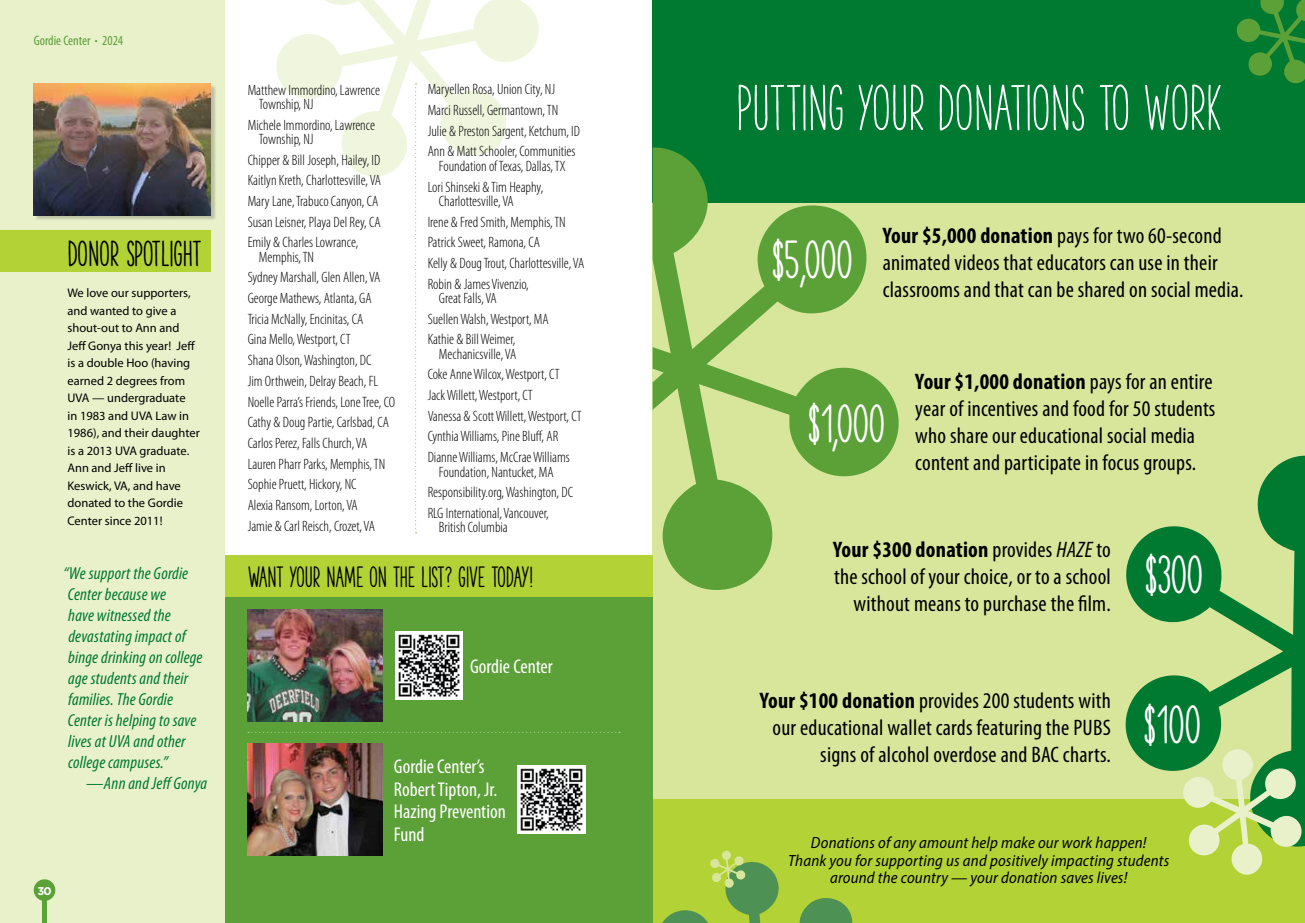
<style>
.page{position:relative;width:1305px;height:923px;background:#fff}
.page>*{position:absolute;margin:0;border:0;box-sizing:border-box;transform-origin:0 0}
.t1{font:700 60px "The Hand";color:#fff}
.t2{font:900 50px "The Hand";letter-spacing:.01em;color:#fff}
.t3{font:900 33.75px "The Hand";color:#000}
.t4{font:900 27.5px "The Hand";color:#000}
.t5{font:condensed 22.5px/27px "Myriad Pro";letter-spacing:.01em;color:#000}
.t6{font:condensed 20px/22.5px "Myriad Pro";color:#fff}
.t7{font:italic condensed 17.5px/21px "Myriad Pro";letter-spacing:.01em;color:#007931}
.t8{font:italic semi-condensed 16.25px/17.5px "Myriad Pro";letter-spacing:.01em;color:#000;text-align:center}
.t9{font:300 condensed 15px/20.6px "Myriad Pro";color:#000}
.t10{font:condensed 13.75px "Myriad Pro";color:#5ca038}
.t11{font:12.5px/17.5px "Myriad Pro";color:#000}
.t12{font:700 11.25px "Gotham";color:#fff}
.s1{font-size:11.25px}
.s2{font-weight:700}
.s3{font-style:italic}
</style>
<div class="page">
<div style="left:652px;top:0;width:653px;height:922px;background:#d7e69b"></div>
<div style="left:652px;top:0;width:653px;height:202px;background:#007931"></div>
<svg style="left:653px;top:147px;width:250px;height:443px"></svg>
<div style="left:652px;top:799px;width:653px;height:123px;background:#b3d235"></div>
<svg style="left:1236px;top:0;width:69px;height:84px"></svg>
<svg style="left:1125px;top:455px;width:180px;height:391px"></svg>
<div style="left:225px;top:555px;width:427px;height:367px;background:#5ca038"></div>
<svg style="left:276px;top:0;width:263px;height:177px"></svg>
<div style="left:225px;top:555px;width:427px;height:41px;background:#b3d235"></div>
<svg style="left:248px;top:731px;width:372px;height:2px"></svg>
<img style="left:395px;top:631px;width:68px;height:68px">
<img style="left:248px;top:609px;width:134px;height:112px">
<img style="left:518px;top:765px;width:67px;height:68px">
<img style="left:248px;top:743px;width:134px;height:112px">
<div style="left:0;top:0;width:225px;height:922px;background:#e9f1cb"></div>
<div style="left:35px;top:84px;width:182px;height:137px;background:#000;opacity:.2"></div>
<img style="left:34px;top:83px;width:176px;height:132px">
<div style="left:0;top:231px;width:211px;height:41px;background:#b3d235"></div>
<div style="left:34px;top:879px;width:21px;height:21px;background:#5ca038;border-radius:50%"></div>
<hr style="left:43px;top:899px;width:4px;height:23px;background:#5ca038">
<svg style="left:415px;top:83px;width:2px;height:450px"></svg>
<svg style="left:1181px;top:746px;width:123px;height:129px"></svg>
<svg style="left:663px;top:850px;width:190px;height:72px"></svg>
<p class="t10" style="left:34px;top:32px;width:91px">Gordie Center <span class="s1">•</span> 2024</p>
<h3 class="t3" style="left:68px;top:234px;width:135px">DONOR SPOTLIGHT</h3>
<p class="t11" style="left:68px;top:284px;width:134px">We love our supporters, and wanted to give a shout-out to Ann and<br>Jeff Gonya this year! Jeff is a double Hoo (having earned 2 degrees from<br>UVA — undergraduate<br>in 1983 and UVA Law in<br>1986), and their daughter is a 2013 UVA graduate.<br>Ann and Jeff live in<br>Keswick, VA, and have donated to the Gordie<br>Center since 2011!</p>
<p class="t7" style="left:63px;top:562px;width:141px">“We support the Gordie<br>Center because we<br>have witnessed the devastating impact of binge drinking on college age students and their families. The Gordie<br>Center is helping to save lives at UVA and other college campuses.”</p>
<p class="t7" style="left:86px;top:772px;width:123px">—Ann and Jeff Gonya</p>
<p class="t12" style="left:37px;top:883px;width:16px">30</p>
<p class="t9" style="left:259px;top:83px;width:123px;line-height:14.4px;text-indent:-11px">Matthew Immordino, Lawrence<br>Township, NJ</p>
<p class="t9" style="left:259px;top:118px;width:118px;line-height:14.4px;text-indent:-11px">Michele Immordino, Lawrence<br>Township, NJ</p>
<p class="t9" style="left:248px;top:150px;width:135px">Chipper &amp; Bill Joseph, Hailey, ID<br>Kaitlyn Kreth, Charlottesville, VA<br>Mary Lane, Trabuco Canyon, CA<br>Susan Leisner, Playa Del Rey, CA<br>Emily &amp; Charles Lowrance,</p>
<p class="t9" style="left:248px;top:247px;width:149px;text-indent:11px">Memphis, TN<br>Sydney Marshall, Glen Allen, VA<br>George Mathews, Atlanta, GA<br>Tricia McNally, Encinitas, CA<br>Gina Mello, Westport, CT<br>Shana Olson, Washington, DC<br>Jim Orthwein, Delray Beach, FL<br>Noelle Parra’s Friends, Lone Tree, CO<br>Cathy &amp; Doug Partie, Carlsbad, CA<br>Carlos Perez, Falls Church, VA<br>Lauren Pharr Parks, Memphis, TN<br>Sophie Pruett, Hickory, NC<br>Alexia Ransom, Lorton, VA<br>Jamie &amp; Carl Reisch, Crozet, VA</p>
<p class="t9" style="left:428px;top:79px;width:154px">Maryellen Rosa, Union City, NJ<br>Marci Russell, Germantown, TN<br>Julie &amp; Preston Sargent, Ketchum, ID<br>Ann &amp; Matt Schooler, Communities</p>
<p class="t9" style="left:428px;top:156px;width:139px;text-indent:11px">Foundation of Texas, Dallas, TX<br>Lori Shinseki &amp; Tim Heaphy,</p>
<p class="t9" style="left:428px;top:191px;width:158px;text-indent:11px">Charlottesville, VA<br>Irene &amp; Fred Smith, Memphis, TN<br>Patrick Sweet, Ramona, CA<br>Kelly &amp; Doug Trout, Charlottesville, VA<br>Robin &amp; James Vivenzio,</p>
<p class="t9" style="left:428px;top:288px;width:123px;text-indent:11px">Great Falls, VA<br>Suellen Walsh, Westport, MA<br>Kathie &amp; Bill Weimer,</p>
<p class="t9" style="left:428px;top:344px;width:156px;text-indent:11px">Mechanicsville, VA<br>Coke Anne Wilcox, Westport, CT<br>Jack Willett, Westport, CT<br>Vanessa &amp; Scott Willett, Westport, CT<br>Cynthia Williams, Pine Bluff, AR<br>Dianne Williams, McCrae Williams</p>
<p class="t9" style="left:428px;top:461px;width:147px;text-indent:11px">Foundation, Nantucket, MA<br>Responsibility.org, Washington, DC<br>RLG International, Vancouver,</p>
<p class="t9" style="left:439px;top:517px;width:70px">British Columbia</p>
<h3 class="t4" style="left:248px;top:561px;width:286px">WANT YOUR NAME ON THE LIST? GIVE TODAY!</h3>
<h3 class="t6" style="left:470px;top:655px;width:84px">Gordie Center</h3>
<h3 class="t6" style="left:394px;top:755px;width:113px">Gordie Center’s<br>Robert Tipton, Jr.<br>Hazing Prevention<br>Fund</h3>
<h1 class="t1" style="left:736px;top:73px;width:487px">PUTTING YOUR DONATIONS TO WORK</h1>
<h2 class="t2" style="left:771px;top:232px;width:82px">$5,000</h2>
<h3 class="t5" style="left:883px;top:221px;width:362px"><span class="s2">Your $5,000 donation</span> pays for two 60-second animated videos that educators can use in their classrooms and that can be shared on social media.</h3>
<h2 class="t2" style="left:807px;top:395px;width:79px">$1,000</h2>
<h3 class="t5" style="left:915px;top:368px;width:302px"><span class="s2">Your $1,000 donation</span> pays for an entire year of incentives and food for 50 students who share our educational social media content and participate in focus groups.</h3>
<h3 class="t5" style="left:833px;top:536px;width:279px;text-align:right"><span class="s2">Your $300 donation</span> provides <span class="s3">HAZE</span> to the school of your choice, or to a school without means to purchase the film.</h3>
<h3 class="t5" style="left:760px;top:686px;width:353px;text-align:right"><span class="s2">Your $100 donation</span> provides 200 students with our educational wallet cards featuring the PUBS signs of alcohol overdose and BAC charts.</h3>
<h2 class="t2" style="left:1144px;top:546px;width:60px">$300</h2>
<h2 class="t2" style="left:1143px;top:696px;width:59px">$100</h2>
<p class="t8" style="left:788px;top:833px;width:383px">Donations of any amount help make our work happen!<br>Thank you for supporting us and positively impacting students around the country — your donation saves lives!</p>
</div>
